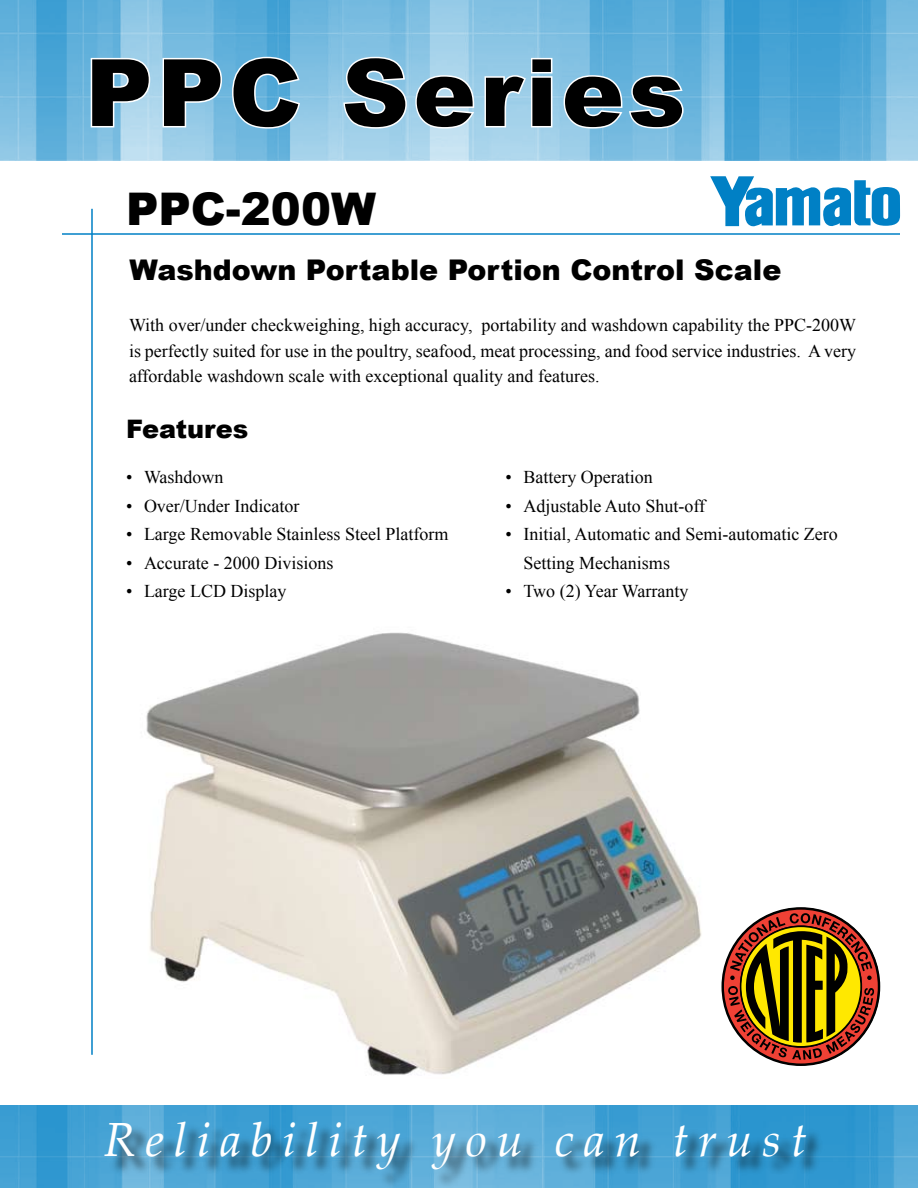
<style>
.page{position:relative;width:918px;height:1188px;background:#fff}
.page>*{position:absolute;margin:0;border:0;box-sizing:border-box;transform-origin:0 0}
.t1{font:900 93px "Arial";letter-spacing:.05em;color:#000}
.t2{font:italic 48px "Palatino Linotype";letter-spacing:.2em;color:#fff}
.t3{font:900 45px "Arial";color:#000}
.t4{font:900 28.5px "Arial";color:#000}
.t5{font:900 25.5px "Arial";color:#000}
.t6{font:18px/28.5px "Times New Roman";color:#000;text-align:justify}
</style>
<div class="page">
<img style="left:0;top:0;width:918px;height:160px">
<img style="left:0;top:1106px;width:918px;height:82px">
<div style="left:108px;top:1123px;width:717px;height:65px;background:#000;opacity:.75"></div>
<hr style="left:62px;top:233px;width:838px;height:2px;background:#0080c5">
<hr style="left:91px;top:209px;width:2px;height:846px;background:#0080c5">
<svg style="left:710px;top:176px;width:190px;height:50px"></svg>
<svg style="left:89px;top:56px;width:63px;height:73px"></svg>
<svg style="left:161px;top:56px;width:63px;height:73px"></svg>
<svg style="left:231px;top:55px;width:71px;height:75px"></svg>
<svg style="left:342px;top:55px;width:66px;height:75px"></svg>
<svg style="left:414px;top:74px;width:63px;height:56px"></svg>
<svg style="left:483px;top:56px;width:71px;height:73px"></svg>
<svg style="left:562px;top:73px;width:123px;height:57px"></svg>
<img style="left:146px;top:632px;width:556px;height:443px">
<svg style="left:722px;top:907px;width:158px;height:159px"></svg>
<h1 class="t1" style="left:86px;top:25px;width:601px">PPC Series</h1>
<h3 class="t3" style="left:126px;top:176px;width:252px">PPC-200W</h3>
<h3 class="t4" style="left:129px;top:249px;width:653px">Washdown Portable Portion Control Scale</h3>
<p class="t6" style="left:129px;top:312px;width:729px;line-height:25.5px">With over/under checkweighing, high accuracy, portability and washdown capability the PPC-200W is perfectly suited for use in the poultry, seafood, meat processing, and food service industries. A very affordable washdown scale with exceptional quality and features.</p>
<h3 class="t5" style="left:126px;top:411px;width:124px">Features</h3>
<p class="t6" style="left:126px;top:463px;width:8px">• • • • •</p>
<p class="t6" style="left:524px;top:463px;width:316px;text-align:left">Battery Operation<br>Adjustable Auto Shut-off<br>Initial, Automatic and Semi-automatic Zero<br>Setting Mechanisms<br>Two (2) Year Warranty</p>
<p class="t6" style="left:144px;top:463px;width:306px;text-align:left">Washdown<br>Over/Under Indicator<br>Large Removable Stainless Steel Platform<br>Accurate - 2000 Divisions<br>Large LCD Display</p>
<p class="t6" style="left:506px;top:463px;width:8px">• • •</p>
<p class="t6" style="left:506px;top:577px;width:8px">•</p>
<h2 class="t2" style="left:104px;top:1106px;width:704px">Reliability you can trust</h2>
</div>
